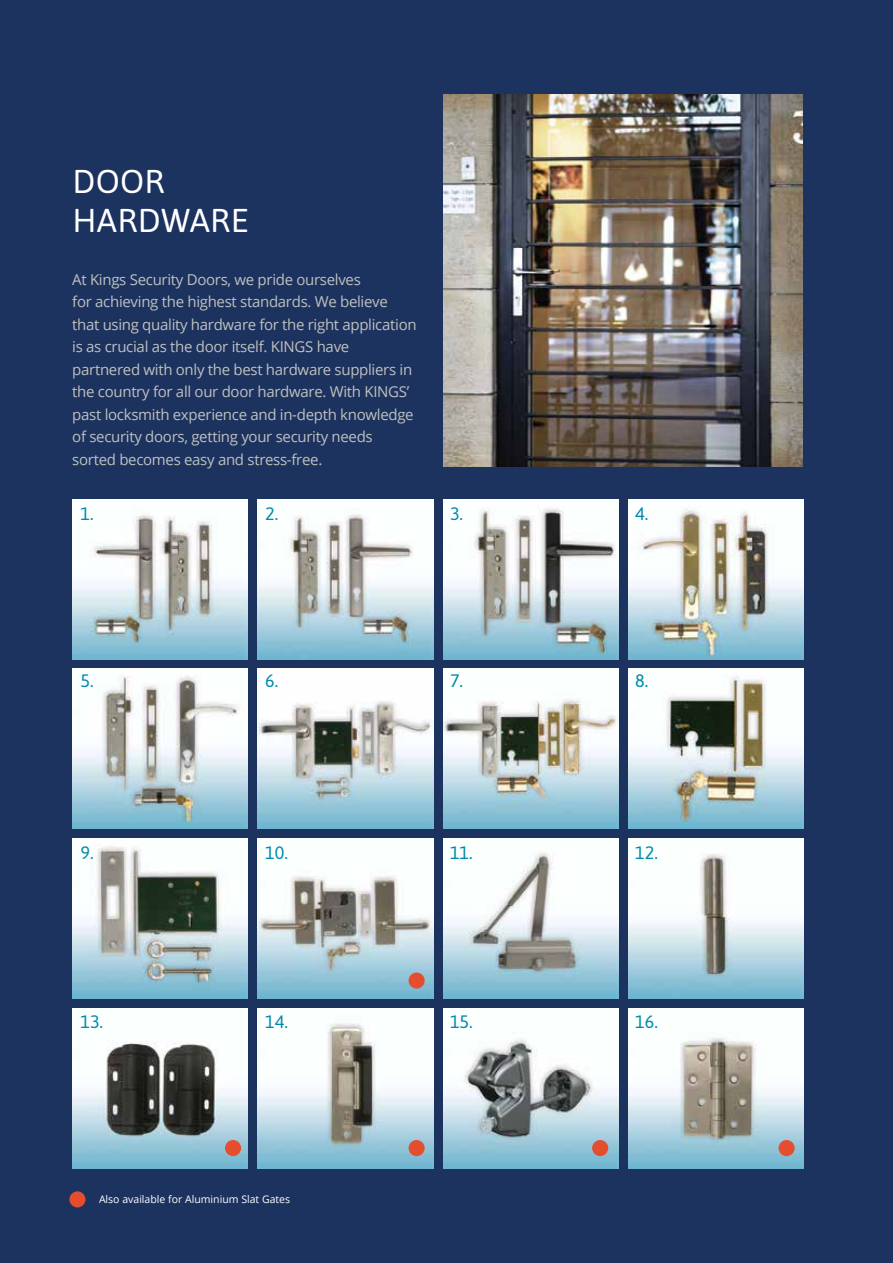
<style>
.page{position:relative;width:893px;height:1263px;background:#1c325f}
.page>*{position:absolute;margin:0;border:0;box-sizing:border-box;transform-origin:0 0}
.t1{font:33px/39.6px "Asap";letter-spacing:.01em;color:#fff}
.t2{font:18px "Asap";color:#008aac}
.t3{font:15px/22.5px "Open Sans";letter-spacing:-.02em;color:#c0c1be}
.t4{font:10.5px "Open Sans";color:#fff}
</style>
<div class="page">
<img style="left:444px;top:95px;width:358px;height:371px">
<div style="left:69px;top:1191px;width:16px;height:16px;background:#e44e2e;border-radius:50%"></div>
<img style="left:72px;top:500px;width:176px;height:160px">
<img style="left:258px;top:500px;width:175px;height:160px">
<img style="left:443px;top:500px;width:175px;height:160px">
<img style="left:629px;top:500px;width:175px;height:160px">
<img style="left:72px;top:668px;width:176px;height:160px">
<img style="left:72px;top:838px;width:176px;height:160px">
<img style="left:72px;top:1008px;width:176px;height:160px">
<img style="left:258px;top:668px;width:175px;height:160px">
<img style="left:258px;top:838px;width:175px;height:160px">
<img style="left:258px;top:1008px;width:175px;height:160px">
<img style="left:443px;top:668px;width:175px;height:160px">
<img style="left:443px;top:838px;width:175px;height:160px">
<img style="left:443px;top:1008px;width:175px;height:160px">
<img style="left:629px;top:668px;width:175px;height:160px">
<img style="left:629px;top:838px;width:175px;height:160px">
<img style="left:629px;top:1008px;width:175px;height:160px">
<div style="left:409px;top:972px;width:16px;height:16px;background:#e44e2e;border-radius:50%"></div>
<div style="left:409px;top:1140px;width:16px;height:16px;background:#e44e2e;border-radius:50%"></div>
<div style="left:225px;top:1140px;width:16px;height:16px;background:#e44e2e;border-radius:50%"></div>
<div style="left:779px;top:1140px;width:16px;height:16px;background:#e44e2e;border-radius:50%"></div>
<div style="left:592px;top:1140px;width:16px;height:16px;background:#e44e2e;border-radius:50%"></div>
<h1 class="t1" style="left:72px;top:160px;width:178px">DOOR<br>HARDWARE</h1>
<p class="t3" style="left:72px;top:268px;width:346px">At Kings Security Doors, we pride ourselves<br>for achieving the highest standards. We believe that using quality hardware for the right application is as crucial as the door itself. KINGS have partnered with only the best hardware suppliers in the country for all our door hardware. With KINGS’ past locksmith experience and in-depth knowledge of security doors, getting your security needs sorted becomes easy and stress-free.</p>
<p class="t2" style="left:80px;top:501px;width:15px">1.</p>
<p class="t2" style="left:265px;top:501px;width:15px">2.</p>
<p class="t2" style="left:450px;top:501px;width:15px">3.</p>
<p class="t2" style="left:635px;top:501px;width:15px">4.</p>
<p class="t2" style="left:80px;top:668px;width:15px">5.</p>
<p class="t2" style="left:265px;top:668px;width:15px">6.</p>
<p class="t2" style="left:450px;top:668px;width:15px">7.</p>
<p class="t2" style="left:635px;top:668px;width:15px">8.</p>
<p class="t2" style="left:80px;top:840px;width:15px">9.</p>
<p class="t2" style="left:265px;top:840px;width:24px">10.</p>
<p class="t2" style="left:450px;top:840px;width:24px">11.</p>
<p class="t2" style="left:635px;top:840px;width:24px">12.</p>
<p class="t2" style="left:80px;top:1009px;width:24px">13.</p>
<p class="t2" style="left:265px;top:1009px;width:24px">14.</p>
<p class="t2" style="left:450px;top:1009px;width:24px">15.</p>
<p class="t2" style="left:635px;top:1009px;width:24px">16.</p>
<p class="t4" style="left:99px;top:1192px;width:193px">Also available for Aluminium Slat Gates</p>
</div>
